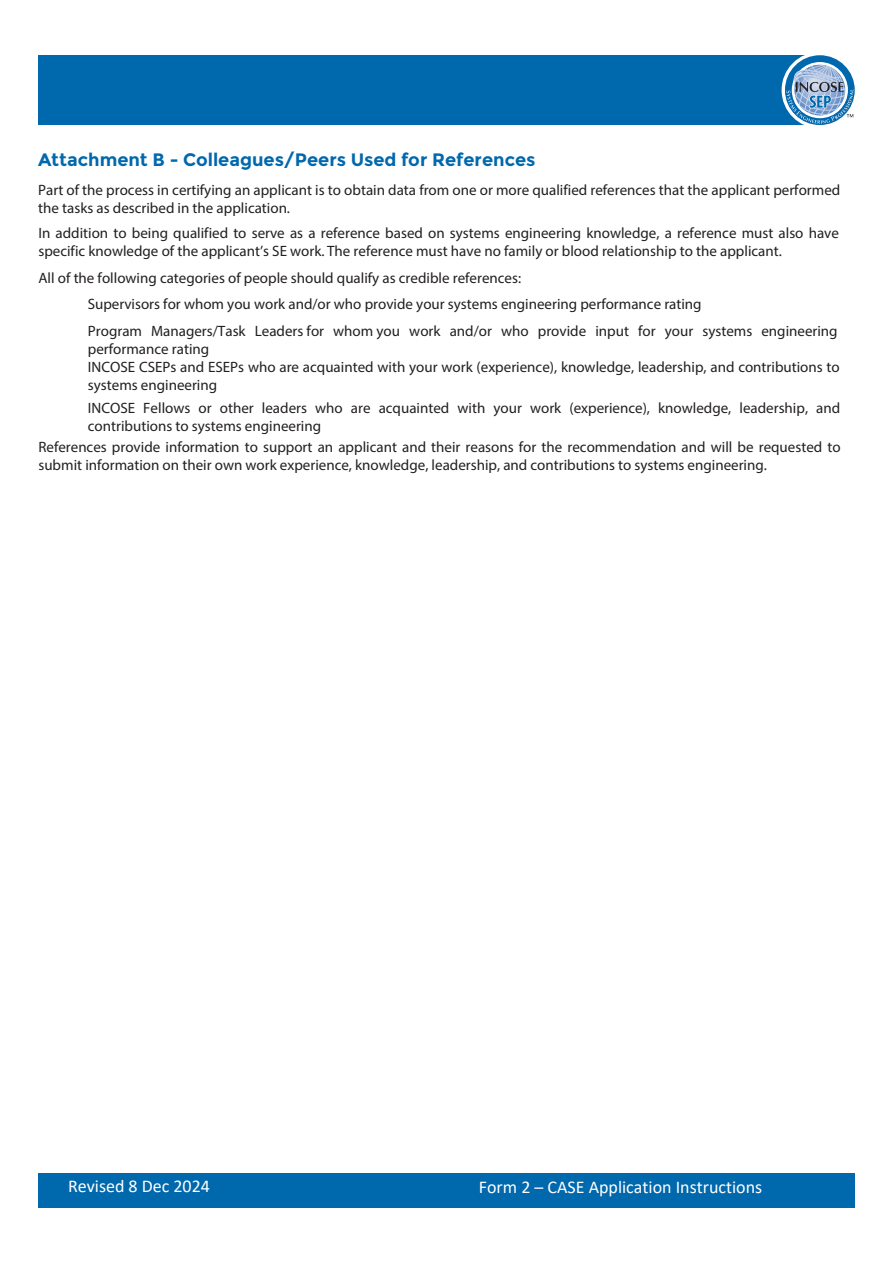
<style>
.page{position:relative;width:893px;height:1263px;background:#fff}
.page>*{position:absolute;margin:0;border:0;box-sizing:border-box;transform-origin:0 0}
.t1{font:18px "Calibri";color:#fff}
.header1{font:700 18px "Montserrat";color:#0068ad}
.body{font:15px/18px "Myriad Pro";color:#231f20}
</style>
<div class="page">
<div style="left:38px;top:55px;width:782px;height:70px;background:#0068ad"></div>
<div style="left:782px;top:52px;width:76px;height:76px;background:#fff;border-radius:50%"></div>
<svg style="left:785px;top:55px;width:70px;height:70px"></svg>
<div style="left:38px;top:1174px;width:817px;height:34px;background:#0068ad"></div>
<p class="header1" style="left:38px;top:149px;width:499px">Attachment B - Colleagues/Peers Used for References</p>
<p class="body" style="left:38px;top:181px;width:803px">Part of the process in certifying an applicant is to obtain data from one or more qualified references that the applicant performed the tasks as described in the application.</p>
<p class="body" style="left:38px;top:224px;width:802px">In addition to being qualified to serve as a reference based on systems engineering knowledge, a reference must also have specific knowledge of the applicant’s SE work. The reference must have no family or blood relationship to the applicant.</p>
<p class="body" style="left:38px;top:268px;width:484px">All of the following categories of people should qualify as credible references:</p>
<p class="body" style="left:88px;top:295px;width:615px">Supervisors for whom you work and/or who provide your systems engineering performance rating</p>
<p class="body" style="left:88px;top:322px;width:751px">Program Managers/Task Leaders for whom you work and/or who provide input for your systems engineering performance rating</p>
<p class="body" style="left:88px;top:358px;width:753px">INCOSE CSEPs and ESEPs who are acquainted with your work (experience), knowledge, leadership, and contributions to systems engineering</p>
<p class="body" style="left:88px;top:399px;width:754px">INCOSE Fellows or other leaders who are acquainted with your work (experience), knowledge, leadership, and contributions to systems engineering</p>
<p class="body" style="left:38px;top:438px;width:804px">References provide information to support an applicant and their reasons for the recommendation and will be requested to submit information on their own work experience, knowledge, leadership, and contributions to systems engineering.</p>
<p class="t1" style="left:68px;top:1174px;width:143px">Revised 8 Dec 2024</p>
<p class="t1" style="left:479px;top:1174px;width:285px">Form 2 – CASE Application Instructions</p>
</div>
